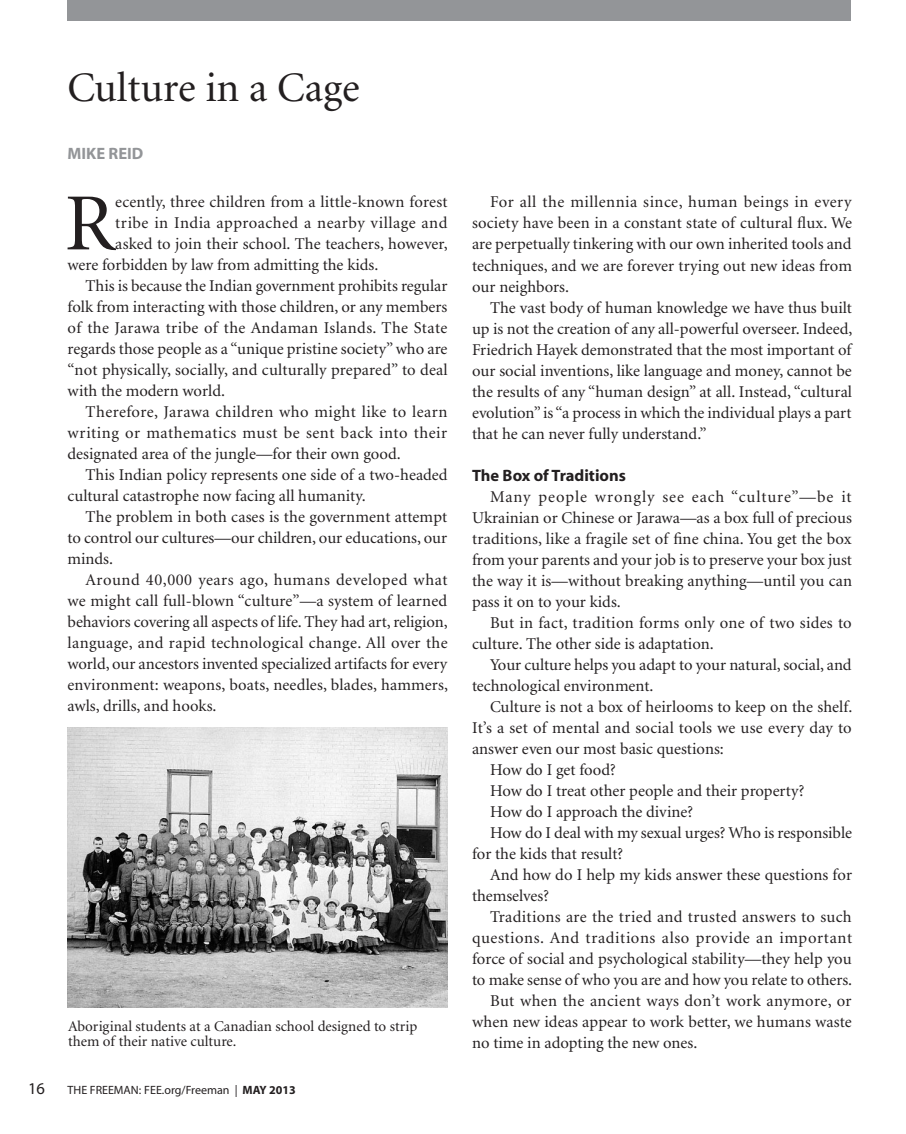
<style>
.page{position:relative;width:906px;height:1134px;background:#fff}
.page>*{position:absolute;margin:0;border:0;box-sizing:border-box;transform-origin:0 0}
.t1{font:81.15px "Minion";color:#231f20}
.t2{font:42px "Minion";color:#231f20}
.t3{font:16.5px/21px "Minion";letter-spacing:.005em;color:#231f20;text-align:justify}
.t4{font:16.5px "Minion";letter-spacing:.03em;color:#231f20}
.t5{font:16.5px "Minion";letter-spacing:.025em;color:#231f20}
.t6{font:16.5px "Minion";letter-spacing:.035em;color:#231f20}
.t7{font:700 16.5px "Myriad";color:#231f20}
.t8{font:700 16.5px "Myriad";color:#939598}
.t9{font:16.5px "Myriad";color:#231f20}
.t10{font:15px/15px "Minion";color:#231f20}
.t11{font:12px "Myriad";color:#231f20}
.s1{font-weight:700}
</style>
<div class="page">
<div style="left:68px;top:0;width:782px;height:21px;background:#939598"></div>
<img style="left:68px;top:728px;width:379px;height:280px">
<h2 class="t2" style="left:68px;top:66px;width:293px">Culture in a Cage</h2>
<p class="t8" style="left:68px;top:145px;width:77px">MIKE REID</p>
<h1 class="t1" style="left:65px;top:183px;width:52px">R</h1>
<p class="t3" style="left:115px;top:192px;width:333px">ecently, three children from a little-known forest</p>
<p class="t4" style="left:115px;top:215px;width:333px">tribe in India approached a nearby village and</p>
<p class="t3" style="left:115px;top:234px;width:334px">asked to join their school. The teachers, however,</p>
<p class="t3" style="left:68px;top:255px;width:312px">were forbidden by law from admitting the kids.</p>
<p class="t3" style="left:86px;top:276px;width:363px">This is because the Indian government prohibits regular</p>
<p class="t3" style="left:68px;top:297px;width:381px">folk from interacting with those children, or any members</p>
<p class="t5" style="left:68px;top:320px;width:381px">of the Jarawa tribe of the Andaman Islands. The State</p>
<p class="t3" style="left:68px;top:339px;width:381px">regards those people as a “unique pristine society” who are</p>
<p class="t3" style="left:68px;top:360px;width:381px">“not physically, socially, and culturally prepared” to deal</p>
<p class="t3" style="left:68px;top:381px;width:159px">with the modern world.</p>
<p class="t5" style="left:86px;top:404px;width:363px">Therefore, Jarawa children who might like to learn</p>
<p class="t4" style="left:68px;top:425px;width:381px">writing or mathematics must be sent back into their</p>
<p class="t3" style="left:68px;top:444px;width:334px">designated area of the jungle—for their own good.</p>
<p class="t3" style="left:86px;top:465px;width:363px">This Indian policy represents one side of a two-headed</p>
<p class="t3" style="left:68px;top:486px;width:299px">cultural catastrophe now facing all humanity.</p>
<p class="t3" style="left:86px;top:507px;width:363px">The problem in both cases is the government attempt</p>
<p class="t3" style="left:68px;top:528px;width:381px">to control our cultures—our children, our educations, our</p>
<p class="t3" style="left:68px;top:549px;width:47px">minds.</p>
<p class="t4" style="left:86px;top:572px;width:363px">Around 40,000 years ago, humans developed what</p>
<p class="t3" style="left:68px;top:591px;width:381px">we might call full-blown “culture”—a system of learned</p>
<p class="t3" style="left:68px;top:612px;width:381px">behaviors covering all aspects of life. They had art, religion,</p>
<p class="t3" style="left:68px;top:633px;width:381px">language, and rapid technological change. All over the</p>
<p class="t3" style="left:68px;top:654px;width:381px">world, our ancestors invented specialized artifacts for every</p>
<p class="t3" style="left:68px;top:675px;width:382px">environment: weapons, boats, needles, blades, hammers,</p>
<p class="t3" style="left:68px;top:696px;width:150px">awls, drills, and hooks.</p>
<p class="t10" style="left:68px;top:1019px;width:351px">Aboriginal students at a Canadian school designed to strip them of their native culture.</p>
<p class="t9" style="left:28px;top:1080px;width:18px">16</p>
<p class="t11" style="left:68px;top:1084px;width:230px">The Freeman: FEE.org/Freeman | <span class="s1">May 2013</span></p>
<p class="t3" style="left:472px;top:192px;width:381px;text-indent:18px">For all the millennia since, human beings in every society have been in a constant state of cultural flux. We are perpetually tinkering with our own inherited tools and techniques, and we are forever trying out new ideas from our neighbors.</p>
<p class="t3" style="left:472px;top:297px;width:382px;text-indent:18px">The vast body of human knowledge we have thus built up is not the creation of any all-powerful overseer. Indeed, Friedrich Hayek demonstrated that the most important of our social inventions, like language and money, cannot be the results of any “human design” at all. Instead, “cultural evolution” is “a process in which the individual plays a part that he can never fully understand.”</p>
<p class="t7" style="left:472px;top:466px;width:155px">The Box of Traditions</p>
<p class="t3" style="left:472px;top:486px;width:381px;text-indent:18px">Many people wrongly see each “culture”—be it Ukrainian or Chinese or Jarawa—as a box full of precious traditions, like a fragile set of fine china. You get the box from your parents and your job is to preserve your box just the way it is—without breaking anything—until you can pass it on to your kids.</p>
<p class="t3" style="left:472px;top:612px;width:381px;text-indent:18px">But in fact, tradition forms only one of two sides to culture. The other side is adaptation.</p>
<p class="t3" style="left:472px;top:654px;width:381px;text-indent:18px">Your culture helps you adapt to your natural, social, and technological environment.</p>
<p class="t3" style="left:490px;top:696px;width:364px">Culture is not a box of heirlooms to keep on the shelf.</p>
<p class="t3" style="left:472px;top:717px;width:381px">It’s a set of mental and social tools we use every day to</p>
<p class="t3" style="left:472px;top:738px;width:253px">answer even our most basic questions:</p>
<p class="t3" style="left:490px;top:759px;width:127px">How do I get food?</p>
<p class="t3" style="left:490px;top:780px;width:315px">How do I treat other people and their property?</p>
<p class="t3" style="left:490px;top:801px;width:204px">How do I approach the divine?</p>
<p class="t3" style="left:490px;top:822px;width:363px">How do I deal with my sexual urges? Who is responsible</p>
<p class="t3" style="left:472px;top:843px;width:152px">for the kids that result?</p>
<p class="t3" style="left:490px;top:864px;width:363px">And how do I help my kids answer these questions for</p>
<p class="t3" style="left:472px;top:885px;width:78px">themselves?</p>
<p class="t3" style="left:490px;top:906px;width:363px">Traditions are the tried and trusted answers to such</p>
<p class="t6" style="left:472px;top:929px;width:381px">questions. And traditions also provide an important</p>
<p class="t3" style="left:472px;top:948px;width:381px">force of social and psychological stability—they help you</p>
<p class="t3" style="left:472px;top:970px;width:381px">to make sense of who you are and how you relate to others.</p>
<p class="t3" style="left:490px;top:991px;width:363px">But when the ancient ways don’t work anymore, or</p>
<p class="t3" style="left:472px;top:1012px;width:381px">when new ideas appear to work better, we humans waste</p>
<p class="t3" style="left:472px;top:1033px;width:227px">no time in adopting the new ones.</p>
</div>
